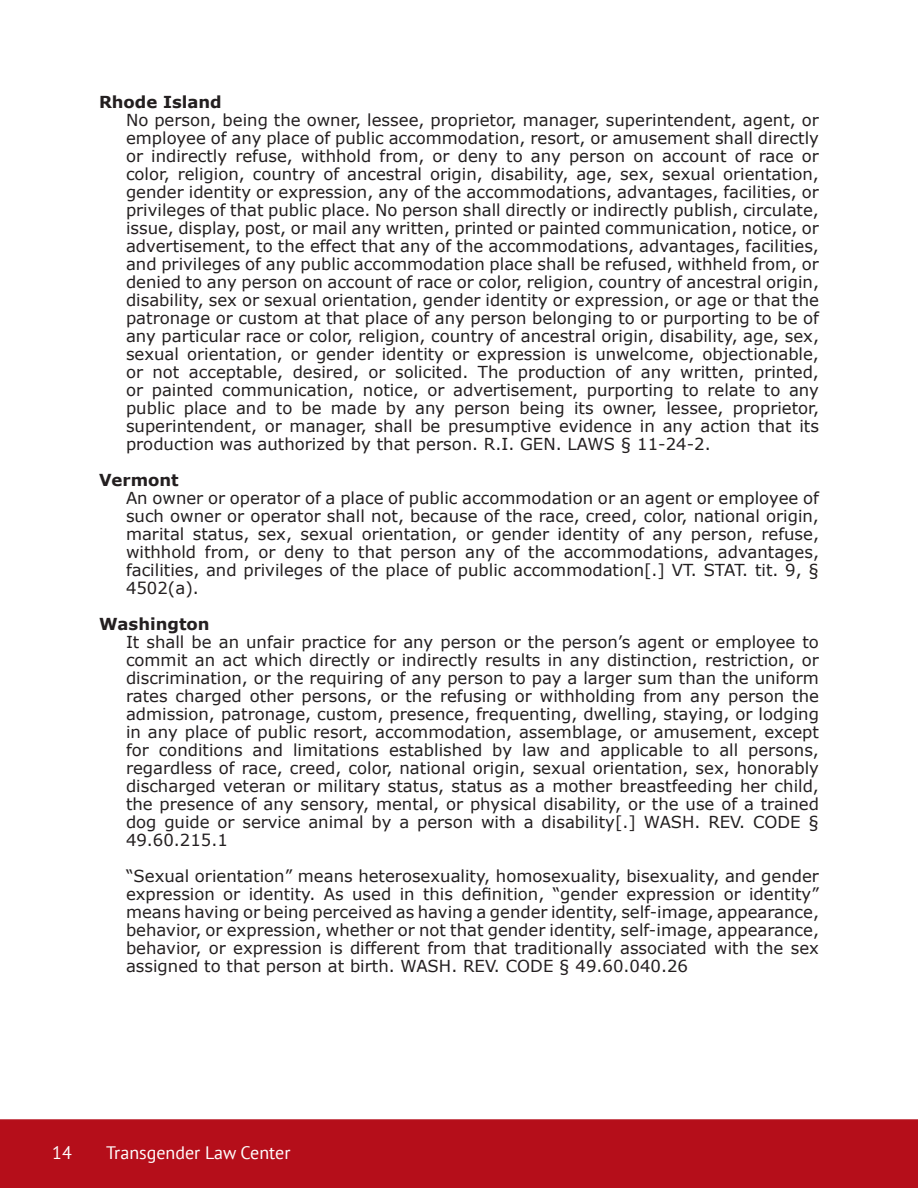
<style>
.page{position:relative;width:918px;height:1188px;background:#fff}
.page>*{position:absolute;margin:0;border:0;box-sizing:border-box;transform-origin:0 0}
.t1{font:18px "PT Sans";color:#fff}
.body_text{font:16.5px/18px "Verdana";color:#231f20;text-align:justify}
.body_text-2{font:700 16.5px "Verdana";color:#231f20}
</style>
<div class="page">
<div style="left:0;top:1119px;width:918px;height:69px;background:#b50e1a"></div>
<p class="body_text-2" style="left:99px;top:90px;width:124px">Rhode Island</p>
<p class="body_text" style="left:126px;top:111px;width:695px">No person, being the owner, lessee, proprietor, manager, superintendent, agent, or employee of any place of public accommodation, resort, or amusement shall directly or indirectly refuse, withhold from, or deny to any person on account of race or color, religion, country of ancestral origin, disability, age, sex, sexual orientation, gender identity or expression, any of the accommodations, advantages, facilities, or privileges of that public place. No person shall directly or indirectly publish, circulate, issue, display, post, or mail any written, printed or painted communication, notice, or advertisement, to the effect that any of the accommodations, advantages, facilities, and privileges of any public accommodation place shall be refused, withheld from, or denied to any person on account of race or color, religion, country of ancestral origin, disability, sex or sexual orientation, gender identity or expression, or age or that the patronage or custom at that place of any person belonging to or purporting to be of any particular race or color, religion, country of ancestral origin, disability, age, sex, sexual orientation, or gender identity or expression is unwelcome, objectionable, or not acceptable, desired, or solicited. The production of any written, printed, or painted communication, notice, or advertisement, purporting to relate to any public place and to be made by any person being its owner, lessee, proprietor, superintendent, or manager, shall be presumptive evidence in any action that its production was authorized by that person. R.I. GEN. LAWS § 11-24-2.</p>
<p class="body_text-2" style="left:99px;top:468px;width:81px">Vermont</p>
<p class="body_text" style="left:126px;top:489px;width:695px">An owner or operator of a place of public accommodation or an agent or employee of such owner or operator shall not, because of the race, creed, color, national origin, marital status, sex, sexual orientation, or gender identity of any person, refuse, withhold from, or deny to that person any of the accommodations, advantages, facilities, and privileges of the place of public accommodation[.] VT. STAT. tit. 9, § 4502(a).</p>
<p class="body_text-2" style="left:99px;top:612px;width:112px">Washington</p>
<p class="body_text" style="left:126px;top:633px;width:695px">It shall be an unfair practice for any person or the person’s agent or employee to commit an act which directly or indirectly results in any distinction, restriction, or discrimination, or the requiring of any person to pay a larger sum than the uniform rates charged other persons, or the refusing or withholding from any person the admission, patronage, custom, presence, frequenting, dwelling, staying, or lodging in any place of public resort, accommodation, assemblage, or amusement, except for conditions and limitations established by law and applicable to all persons, regardless of race, creed, color, national origin, sexual orientation, sex, honorably discharged veteran or military status, status as a mother breastfeeding her child, the presence of any sensory, mental, or physical disability, or the use of a trained dog guide or service animal by a person with a disability[.] WASH. REV. CODE § 49.60.215.1</p>
<p class="body_text" style="left:126px;top:867px;width:695px">“Sexual orientation” means heterosexuality, homosexuality, bisexuality, and gender expression or identity. As used in this definition, “gender expression or identity” means having or being perceived as having a gender identity, self-image, appearance, behavior, or expression, whether or not that gender identity, self-image, appearance, behavior, or expression is different from that traditionally associated with the sex assigned to that person at birth. WASH. REV. CODE § 49.60.040.26</p>
<p class="t1" style="left:52px;top:1141px;width:21px">14</p>
<p class="t1" style="left:106px;top:1141px;width:186px">Transgender Law Center</p>
</div>
